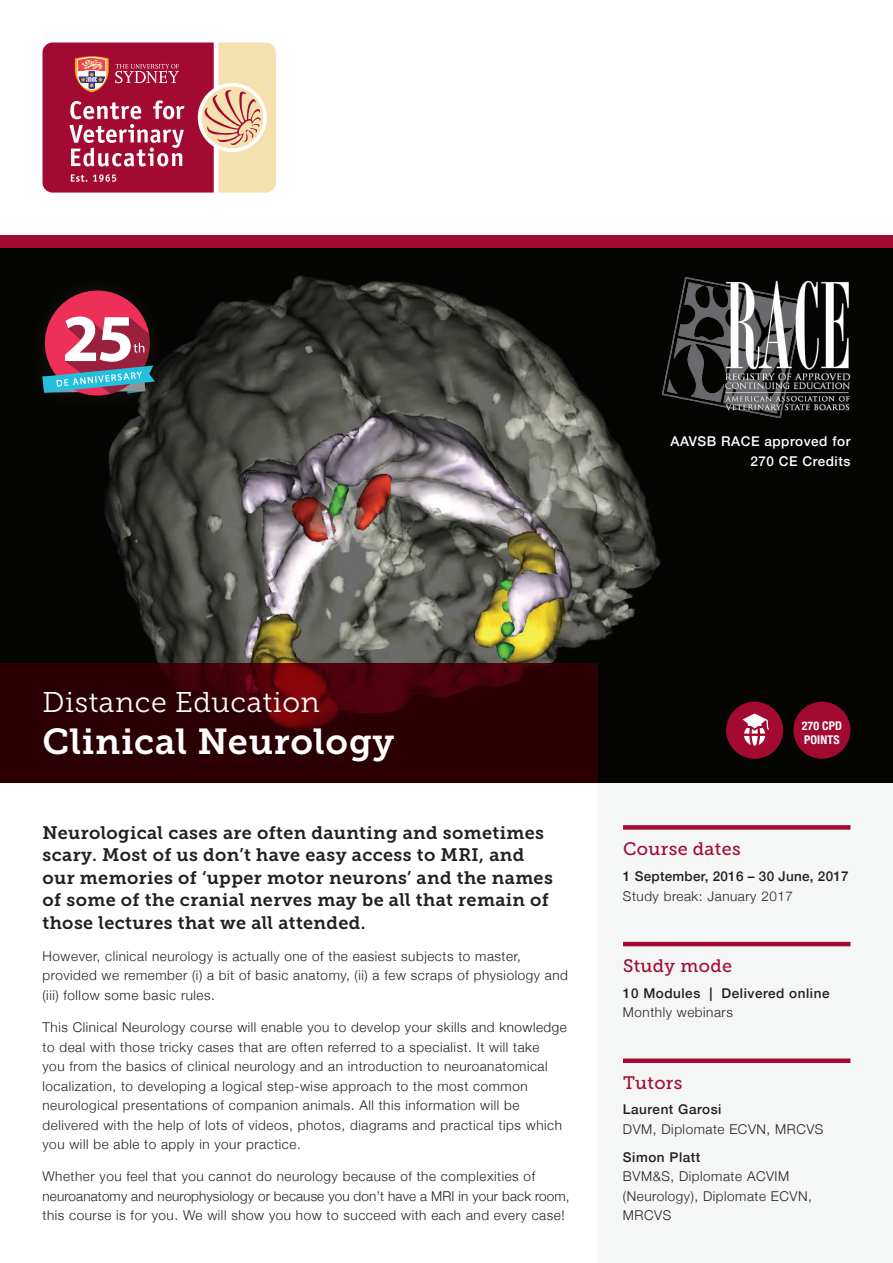
<style>
.page{position:relative;width:893px;height:1263px;background:#fff}
.page>*{position:absolute;margin:0;border:0;box-sizing:border-box;transform-origin:0 0}
.t1{font:36px "Museo Slab 700";letter-spacing:.02em;color:#fff}
.t2{font:28.5px "Museo Slab 300";letter-spacing:.02em;color:#fff}
.t3{font:18px/22.5px "Museo Slab 700";letter-spacing:.02em;color:#231f20}
.t4{font:18px "Museo Slab 500";letter-spacing:.02em;color:#a30a32}
.t5{font:300 13.5px/19.5px "Helvetica Neue";letter-spacing:.04em;color:#231f20}
.t6{font:500 13.5px "Helvetica Neue";letter-spacing:.04em;color:#231f20}
.t7{font:500 13.5px/19.5px "Helvetica Neue";letter-spacing:.04em;color:#fff;text-align:right}
.t8{font:500 13.5px "Helvetica Neue";letter-spacing:.02em;color:#231f20}
.t9{font:700 condensed 12px/14.2px "Helvetica Neue";letter-spacing:.01em;color:#fff}
</style>
<div class="page">
<div style="left:597px;top:657px;width:296px;height:606px;background:#f5f6f6"></div>
<img style="left:0;top:248px;width:893px;height:535px">
<svg style="left:0;top:663px;width:597px;height:120px;background:#320005"></svg>
<svg style="left:43px;top:43px;width:233px;height:150px;background:#c15b68"></svg>
<div style="left:0;top:235px;width:893px;height:13px;background:#a30a32"></div>
<div style="left:623px;top:825px;width:227px;height:5px;background:#a30a32"></div>
<hr style="left:623px;top:942px;width:227px;height:4px;background:#a30a32">
<div style="left:623px;top:1058px;width:227px;height:5px;background:#a30a32"></div>
<div style="left:726px;top:702px;width:57px;height:57px;background:#a30a32;border-radius:50%"></div>
<svg style="left:743px;top:713px;width:26px;height:32px"></svg>
<div style="left:793px;top:702px;width:57px;height:57px;background:#a30a32;border-radius:50%"></div>
<div style="left:24px;top:272px;width:147px;height:142px;background:#231f20;opacity:.5"></div>
<svg style="left:43px;top:290px;width:112px;height:105px;background:#955a6e"></svg>
<img style="left:663px;top:277px;width:187px;height:141px">
<p class="t7" style="left:671px;top:430px;width:181px">AAVSB RACE approved for<br>270 CE Credits</p>
<h2 class="t2" style="left:43px;top:687px;width:279px">Distance Education</h2>
<h1 class="t1" style="left:43px;top:721px;width:353px">Clinical Neurology</h1>
<p class="t3" style="left:43px;top:821px;width:512px">Neurological cases are often daunting and sometimes scary. Most of us don’t have easy access to MRI, and our memories of ‘upper motor neurons’ and the names of some of the cranial nerves may be all that remain of those lectures that we all attended.</p>
<p class="t5" style="left:43px;top:945px;width:527px">However, clinical neurology is actually one of the easiest subjects to master, provided we remember (i) a bit of basic anatomy, (ii) a few scraps of physiology and (iii) follow some basic rules.</p>
<p class="t5" style="left:43px;top:1017px;width:526px">This Clinical Neurology course will enable you to develop your skills and knowledge to deal with those tricky cases that are often referred to a specialist. It will take<br>you from the basics of clinical neurology and an introduction to neuroanatomical localization, to developing a logical step-wise approach to the most common neurological presentations of companion animals. All this information will be delivered with the help of lots of videos, photos, diagrams and practical tips which you will be able to apply in your practice.</p>
<p class="t5" style="left:43px;top:1166px;width:529px">Whether you feel that you cannot do neurology because of the complexities of neuroanatomy and neurophysiology or because you don’t have a MRI in your back room, this course is for you. We will show you how to succeed with each and every case!</p>
<p class="t9" style="left:802px;top:717px;width:42px">270 CPD<br>POINTS</p>
<h3 class="t4" style="left:623px;top:839px;width:119px">Course dates</h3>
<p class="t8" style="left:623px;top:865px;width:227px">1 September, 2016 – 30 June, 2017</p>
<p class="t5" style="left:623px;top:885px;width:172px">Study break: January 2017</p>
<h3 class="t4" style="left:623px;top:955px;width:111px">Study mode</h3>
<p class="t6" style="left:623px;top:982px;width:208px">10 Modules | Delivered online</p>
<p class="t5" style="left:623px;top:1002px;width:111px">Monthly webinars</p>
<h3 class="t4" style="left:623px;top:1072px;width:61px">Tutors</h3>
<p class="t6" style="left:623px;top:1099px;width:100px">Laurent Garosi</p>
<p class="t5" style="left:623px;top:1118px;width:202px">DVM, Diplomate ECVN, MRCVS</p>
<p class="t6" style="left:623px;top:1146px;width:79px">Simon Platt</p>
<p class="t5" style="left:623px;top:1166px;width:190px">BVM&amp;S, Diplomate ACVIM (Neurology), Diplomate ECVN,<br>MRCVS</p>
</div>
